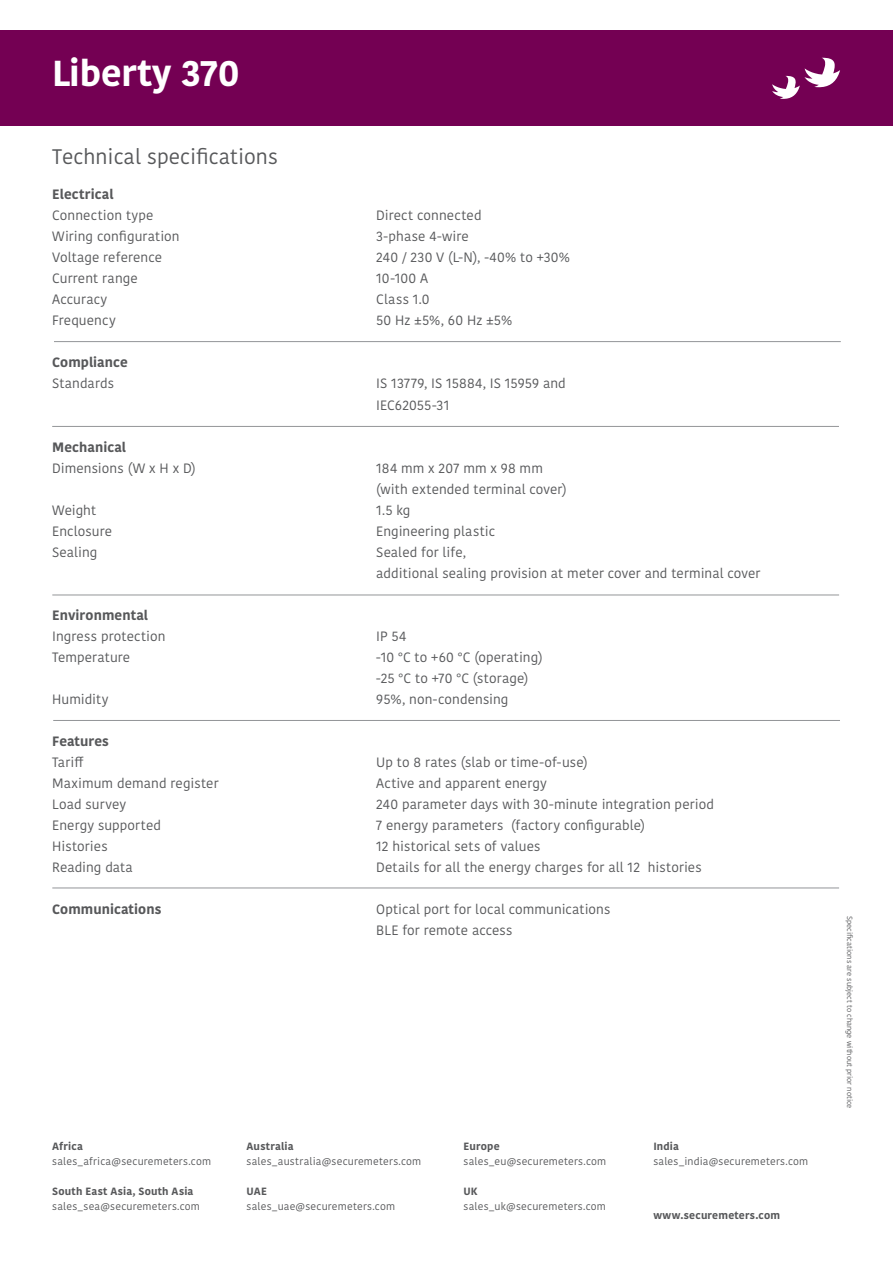
<style>
.page{position:relative;width:893px;height:1263px;background:#fff}
.page>*{position:absolute;margin:0;border:0;box-sizing:border-box;transform-origin:0 0}
.t1{font:700 36px "Kohinoor Devanagari";color:#fff}
.t2{font:21px "Kohinoor Devanagari";color:#57585a}
.Paragraph_Style_1{font:13.5px "Kohinoor Devanagari";letter-spacing:.005em;color:#57585a}
.Paragraph_Style_1-2{font:700 13.5px "Kohinoor Devanagari";letter-spacing:.01em;color:#57585a}
.Paragraph_Style_1-3{font:10.5px/15px "Kohinoor Devanagari";letter-spacing:.02em;color:#57585a}
.Paragraph_Style_1-4{font:700 10.5px "Kohinoor Devanagari";letter-spacing:.02em;color:#57585a}
.t3{font:7.5px "Kohinoor Devanagari";color:#57585a}
.s1{font-weight:700}
</style>
<div class="page">
<div style="left:0;top:31px;width:893px;height:95px;background:#740053"></div>
<hr style="left:53px;top:720px;width:787px;height:1px;background:#939598">
<hr style="left:52px;top:887px;width:787px;height:1px;background:#939598">
<hr style="left:52px;top:595px;width:787px;height:1px;background:#939598">
<hr style="left:54px;top:341px;width:787px;height:1px;background:#939598">
<hr style="left:52px;top:426px;width:787px;height:1px;background:#939598">
<svg style="left:772px;top:58px;width:68px;height:41px"></svg>
<p class="t1" style="left:52px;top:41px;width:189px">Liberty 370</p>
<p class="t2" style="left:52px;top:145px;width:227px">Technical specifications</p>
<p class="Paragraph_Style_1-2" style="left:52px;top:183px;width:63px">Electrical</p>
<p class="Paragraph_Style_1" style="left:52px;top:208px;width:103px">Connection type</p>
<p class="Paragraph_Style_1" style="left:376px;top:208px;width:107px">Direct connected</p>
<p class="Paragraph_Style_1" style="left:52px;top:229px;width:129px">Wiring configuration</p>
<p class="Paragraph_Style_1" style="left:376px;top:229px;width:94px">3-phase 4-wire</p>
<p class="Paragraph_Style_1" style="left:52px;top:250px;width:111px">Voltage reference</p>
<p class="Paragraph_Style_1" style="left:376px;top:250px;width:195px">240 / 230 V (L-N), -40% to +30%</p>
<p class="Paragraph_Style_1" style="left:52px;top:271px;width:87px">Current range</p>
<p class="Paragraph_Style_1" style="left:376px;top:271px;width:54px">10-100 A</p>
<p class="Paragraph_Style_1" style="left:52px;top:292px;width:57px">Accuracy</p>
<p class="Paragraph_Style_1" style="left:376px;top:292px;width:55px">Class 1.0</p>
<p class="Paragraph_Style_1" style="left:52px;top:313px;width:65px">Frequency</p>
<p class="Paragraph_Style_1" style="left:376px;top:313px;width:138px">50 Hz ±5%, 60 Hz ±5%</p>
<p class="Paragraph_Style_1-2" style="left:52px;top:351px;width:77px">Compliance</p>
<p class="Paragraph_Style_1" style="left:52px;top:376px;width:63px">Standards</p>
<p class="Paragraph_Style_1" style="left:376px;top:376px;width:191px">IS 13779, IS 15884, IS 15959 and</p>
<p class="Paragraph_Style_1" style="left:376px;top:397px;width:75px">IEC62055-31</p>
<p class="Paragraph_Style_1-2" style="left:52px;top:435px;width:75px">Mechanical</p>
<p class="Paragraph_Style_1" style="left:52px;top:460px;width:145px">Dimensions (W x H x D)</p>
<p class="Paragraph_Style_1" style="left:376px;top:460px;width:168px">184 mm x 207 mm x 98 mm</p>
<p class="Paragraph_Style_1" style="left:376px;top:481px;width:192px">(with extended terminal cover)</p>
<p class="Paragraph_Style_1" style="left:52px;top:502px;width:46px">Weight</p>
<p class="Paragraph_Style_1" style="left:376px;top:502px;width:36px">1.5 kg</p>
<p class="Paragraph_Style_1" style="left:52px;top:523px;width:61px">Enclosure</p>
<p class="Paragraph_Style_1" style="left:376px;top:523px;width:120px">Engineering plastic</p>
<p class="Paragraph_Style_1" style="left:52px;top:544px;width:47px">Sealing</p>
<p class="Paragraph_Style_1" style="left:376px;top:544px;width:91px">Sealed for life,</p>
<p class="Paragraph_Style_1" style="left:376px;top:565px;width:386px">additional sealing provision at meter cover and terminal cover</p>
<p class="Paragraph_Style_1-2" style="left:52px;top:603px;width:98px">Environmental</p>
<p class="Paragraph_Style_1" style="left:52px;top:628px;width:115px">Ingress protection</p>
<p class="Paragraph_Style_1" style="left:376px;top:628px;width:32px">IP 54</p>
<p class="Paragraph_Style_1" style="left:52px;top:649px;width:80px">Temperature</p>
<p class="Paragraph_Style_1" style="left:376px;top:649px;width:168px">-10 °C to +60 °C (operating)</p>
<p class="Paragraph_Style_1" style="left:376px;top:670px;width:154px">-25 °C to +70 °C (storage)</p>
<p class="Paragraph_Style_1" style="left:52px;top:691px;width:58px">Humidity</p>
<p class="Paragraph_Style_1" style="left:376px;top:691px;width:134px">95%, non-condensing</p>
<p class="Paragraph_Style_1-2" style="left:52px;top:729px;width:58px">Features</p>
<p class="Paragraph_Style_1" style="left:52px;top:754px;width:33px">Tariff</p>
<p class="Paragraph_Style_1" style="left:376px;top:754px;width:213px">Up to 8 rates (slab or time-of-use)</p>
<p class="Paragraph_Style_1" style="left:52px;top:775px;width:168px">Maximum demand register</p>
<p class="Paragraph_Style_1" style="left:376px;top:775px;width:172px">Active and apparent energy</p>
<p class="Paragraph_Style_1" style="left:52px;top:796px;width:75px">Load survey</p>
<p class="Paragraph_Style_1" style="left:376px;top:796px;width:339px">240 parameter days with 30-minute integration period</p>
<p class="Paragraph_Style_1" style="left:52px;top:817px;width:110px">Energy supported</p>
<p class="Paragraph_Style_1" style="left:376px;top:817px;width:271px">7 energy parameters (factory configurable)</p>
<p class="Paragraph_Style_1" style="left:52px;top:838px;width:57px">Histories</p>
<p class="Paragraph_Style_1" style="left:376px;top:838px;width:166px">12 historical sets of values</p>
<p class="Paragraph_Style_1" style="left:52px;top:859px;width:82px">Reading data</p>
<p class="Paragraph_Style_1" style="left:376px;top:859px;width:327px">Details for all the energy charges for all 12 histories</p>
<p class="Paragraph_Style_1-2" style="left:52px;top:897px;width:111px">Communications</p>
<p class="Paragraph_Style_1" style="left:376px;top:901px;width:236px">Optical port for local communications</p>
<p class="Paragraph_Style_1" style="left:376px;top:922px;width:138px">BLE for remote access</p>
<p class="t3" style="left:854px;top:916px;width:194px;rotate:90deg">Specifcations are subject to change without prior notice</p>
<p class="Paragraph_Style_1-4" style="left:247px;top:1137px;width:48px">Australia</p>
<p class="Paragraph_Style_1-3" style="left:247px;top:1154px;width:176px">sales_australia@securemeters.com</p>
<p class="Paragraph_Style_1-3" style="left:247px;top:1183px;width:150px"><span class="s1">UAE </span>sales_uae@securemeters.com</p>
<p class="Paragraph_Style_1-4" style="left:52px;top:1137px;width:32px">Africa</p>
<p class="Paragraph_Style_1-3" style="left:52px;top:1154px;width:160px">sales_africa@securemeters.com</p>
<p class="Paragraph_Style_1-3" style="left:653px;top:1139px;width:156px"><span class="s1">India </span>sales_india@securemeters.com</p>
<p class="Paragraph_Style_1-4" style="left:463px;top:1137px;width:38px">Europe</p>
<p class="Paragraph_Style_1-3" style="left:463px;top:1154px;width:144px">sales_eu@securemeters.com</p>
<p class="Paragraph_Style_1-4" style="left:52px;top:1181px;width:143px">South East Asia, South Asia</p>
<p class="Paragraph_Style_1-3" style="left:52px;top:1198px;width:149px">sales_sea@securemeters.com</p>
<p class="Paragraph_Style_1-4" style="left:463px;top:1181px;width:16px">UK</p>
<p class="Paragraph_Style_1-3" style="left:463px;top:1198px;width:144px">sales_uk@securemeters.com</p>
<p class="Paragraph_Style_1-4" style="left:653px;top:1206px;width:128px">www.securemeters.com</p>
</div>
